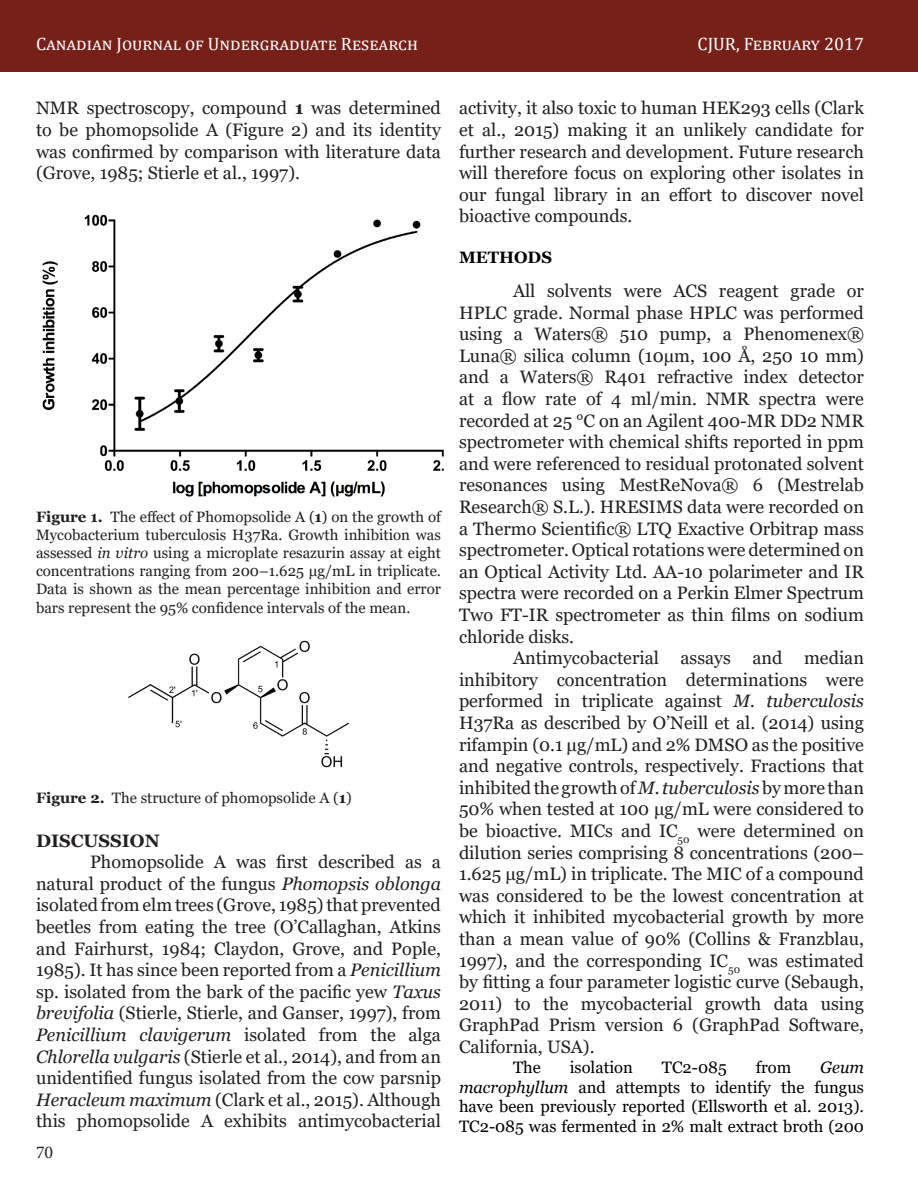
<style>
.page{position:relative;width:918px;height:1188px;background:#fff}
.page>*{position:absolute;margin:0;border:0;box-sizing:border-box;transform-origin:0 0}
.Medium_Shading_1_-_A{font:18px/21.6px "Georgia";color:#231f20;text-align:justify}
.Default{font:18px/21.6px "Georgia";color:#231f20;text-align:justify}
.t1{font:18px "Cambria";color:#fff}
.Default-2{font:700 18px "Georgia";color:#231f20}
.t2{font:18px "Minion Pro";color:#231f20}
.Medium_Shading_1_-_A-2{font:16.5px/19.8px "Georgia";color:#000;text-align:justify}
.t3{font:700 16.5px "Georgia";color:#000}
.Default-3{font:15px/18px "Georgia";color:#231f20;text-align:justify}
.Medium_Shading_1_-_A-3{font:15px "Georgia";color:#231f20}
.s1{font-weight:700}
.s2{font-style:italic}
</style>
<div class="page">
<div style="left:0;top:0;width:918px;height:72px;background:#772019"></div>
<img style="left:42px;top:214px;width:401px;height:283px">
<img style="left:128px;top:640px;width:221px;height:128px">
<p class="t1" style="left:36px;top:33px;width:384px">Canadian Journal of Undergraduate Research</p>
<p class="t1" style="left:698px;top:33px;width:168px">CJUR, February 2017</p>
<p class="Default" style="left:36px;top:98px;width:406px">NMR spectroscopy, compound <span class="s1">1</span> was determined to be phomopsolide A (Figure 2) and its identity was confirmed by comparison with literature data (Grove, 1985; Stierle et al., 1997).</p>
<p class="Default-3" style="left:36px;top:508px;width:407px"><span class="s1">Figure 1.</span> The effect of Phomopsolide A (<span class="s1">1</span>) on the growth of Mycobacterium tuberculosis H37Ra. Growth inhibition was assessed <span class="s2">in vitro</span> using a microplate resazurin assay at eight concentrations ranging from 200–1.625 μg/mL in triplicate.<br>Data is shown as the mean percentage inhibition and error</p>
<p class="Default-3" style="left:36px;top:600px;width:376px">bars represent the 95% confidence intervals of the mean.</p>
<p class="Medium_Shading_1_-_A-3" style="left:36px;top:789px;width:317px"><span class="s1">Figure 2.</span> The structure of phomopsolide A (<span class="s1">1</span>)</p>
<p class="Default-2" style="left:36px;top:829px;width:125px">DISCUSSION</p>
<p class="Default" style="left:36px;top:852px;width:407px;text-indent:54px">Phomopsolide A was first described as a natural product of the fungus <span class="s2">Phomopsis oblonga </span>isolated from elm trees (Grove, 1985) that prevented beetles from eating the tree (O’Callaghan, Atkins and Fairhurst, 1984; Claydon, Grove, and Pople, 1985). It has since been reported from a <span class="s2">Penicillium </span>sp. isolated from the bark of the pacific yew <span class="s2">Taxus brevifolia</span> (Stierle, Stierle, and Ganser, 1997), from <span class="s2">Penicillium clavigerum</span> isolated from the alga <span class="s2">Chlorella vulgaris</span> (Stierle et al., 2014), and from an unidentified fungus isolated from the cow parsnip <span class="s2">Heracleum maximum</span> (Clark et al., 2015). Although this phomopsolide A exhibits antimycobacterial</p>
<p class="t2" style="left:36px;top:1140px;width:19px">70</p>
<p class="Default" style="left:459px;top:98px;width:407px">activity, it also toxic to human HEK293 cells (Clark et al., 2015) making it an unlikely candidate for further research and development. Future research will therefore focus on exploring other isolates in our fungal library in an effort to discover novel bioactive compounds.</p>
<p class="t3" style="left:459px;top:247px;width:95px">METHODS</p>
<p class="Medium_Shading_1_-_A" style="left:459px;top:280px;width:407px;text-indent:54px">All solvents were ACS reagent grade or HPLC grade. Normal phase HPLC was performed using a Waters® 510 pump, a Phenomenex® Luna® silica column (10μm, 100 Å, 250 10 mm) and a Waters® R401 refractive index detector at a flow rate of 4 ml/min. NMR spectra were recorded at 25 °C on an Agilent 400-MR DD2 NMR spectrometer with chemical shifts reported in ppm and were referenced to residual protonated solvent resonances using MestReNova® 6 (Mestrelab Research® S.L.). HRESIMS data were recorded on a Thermo Scientific® LTQ Exactive Orbitrap mass spectrometer. Optical rotations were determined on an Optical Activity Ltd. AA-10 polarimeter and IR spectra were recorded on a Perkin Elmer Spectrum Two FT-IR spectrometer as thin films on sodium chloride disks.</p>
<p class="Medium_Shading_1_-_A" style="left:459px;top:648px;width:407px;text-indent:54px">Antimycobacterial assays and median inhibitory concentration determinations were performed in triplicate against <span class="s2">M. tuberculosis </span>H37Ra as described by O’Neill et al. (2014) using rifampin (0.1 μg/mL) and 2% DMSO as the positive and negative controls, respectively. Fractions that inhibited the growth of <span class="s2">M. tuberculosis</span> by more than 50% when tested at 100 μg/mL were considered to be bioactive. MICs and IC<sub>50</sub> were determined on dilution series comprising 8 concentrations (200– 1.625 μg/mL) in triplicate. The MIC of a compound was considered to be the lowest concentration at which it inhibited mycobacterial growth by more than a mean value of 90% (Collins &amp; Franzblau, 1997), and the corresponding IC<sub>50</sub> was estimated by fitting a four parameter logistic curve (Sebaugh, 2011) to the mycobacterial growth data using GraphPad Prism version 6 (GraphPad Software, California, USA).</p>
<p class="Medium_Shading_1_-_A-2" style="left:513px;top:1058px;width:29px">The</p>
<p class="Medium_Shading_1_-_A-2" style="left:570px;top:1058px;width:65px">isolation</p>
<p class="Medium_Shading_1_-_A-2" style="left:662px;top:1058px;width:66px">TC2-085</p>
<p class="Medium_Shading_1_-_A-2" style="left:756px;top:1058px;width:37px">from</p>
<p class="Medium_Shading_1_-_A-2" style="left:459px;top:1058px;width:407px;text-indent:361px"><span class="s2">Geum macrophyllum</span> and attempts to identify the fungus have been previously reported (Ellsworth et al. 2013).<br>TC2-085 was fermented in 2% malt extract broth (200</p>
</div>
